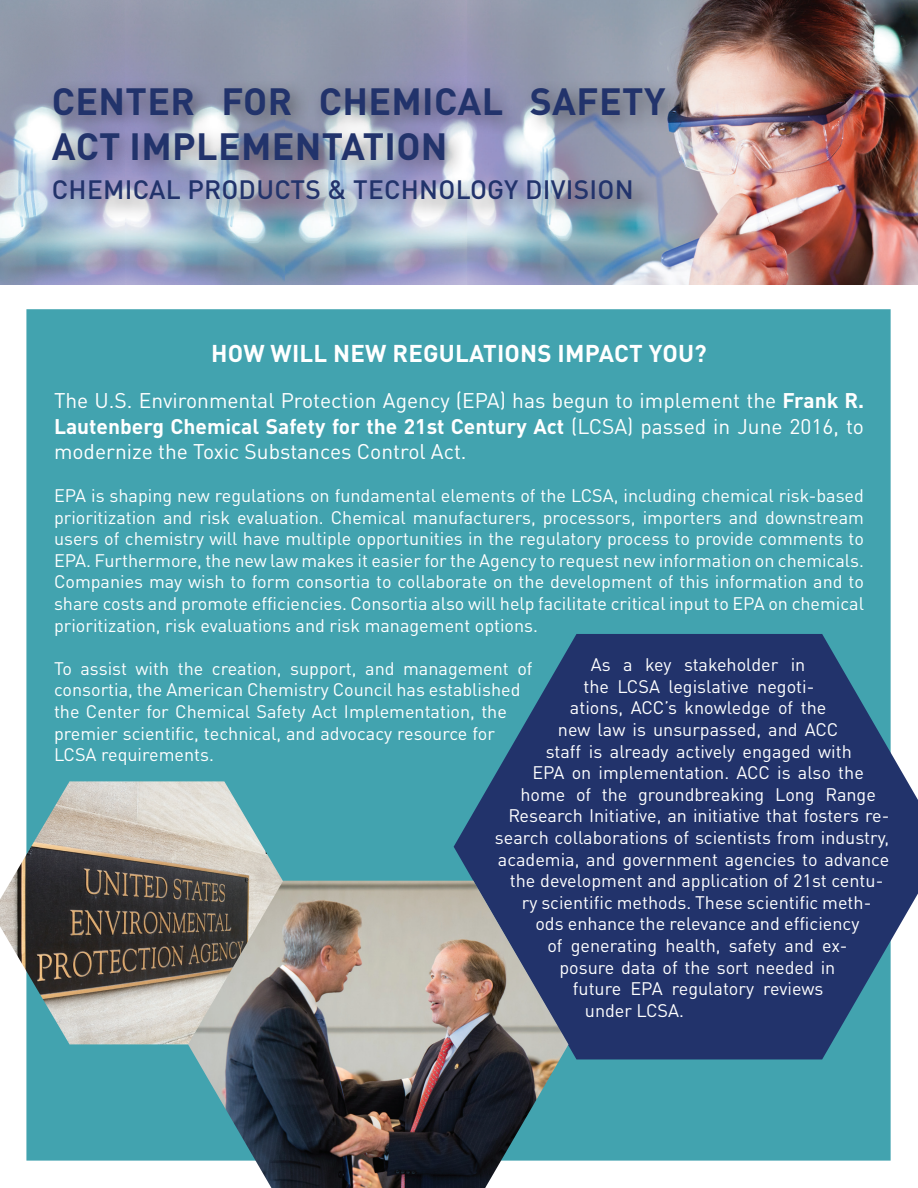
<style>
.page{position:relative;width:918px;height:1188px;background:#fff}
.page>*{position:absolute;margin:0;border:0;box-sizing:border-box;transform-origin:0 0}
.t1{font:700 37.5px/45px "DINOT";letter-spacing:.01em;color:#22336b}
.t2{font:500 26.25px "DINOT";letter-spacing:.01em;color:#22336b}
.t3{font:700 24px "DINOT";letter-spacing:.01em;color:#fff}
.t4{font:21px/25.2px "DINOT";color:#fff;text-align:justify}
.t5{font:18px/21.6px "DINOT";color:#fff;text-align:justify}
.s1{font-weight:700}
</style>
<div class="page">
<img style="left:0;top:0;width:125px;height:284px">
<img style="left:125px;top:0;width:793px;height:284px">
<div style="left:44px;top:79px;width:641px;height:102px;background:#231f20;opacity:.5"></div>
<div style="left:48px;top:175px;width:607px;height:49px;background:#231f20;opacity:.5"></div>
<div style="left:26px;top:309px;width:865px;height:852px;background:#42a3af"></div>
<svg style="left:454px;top:634px;width:464px;height:425px;fill:#22336b"></svg>
<img style="left:0;top:781px;width:302px;height:263px">
<img style="left:188px;top:881px;width:380px;height:307px">
<h1 class="t1" style="left:52px;top:78px;width:615px">CENTER FOR CHEMICAL SAFETY<br>ACT IMPLEMENTATION</h1>
<h2 class="t2" style="left:52px;top:173px;width:583px">CHEMICAL PRODUCTS &amp; TECHNOLOGY DIVISION</h2>
<h3 class="t3" style="left:211px;top:337px;width:497px">HOW WILL NEW REGULATIONS IMPACT YOU?</h3>
<p class="t4" style="left:54px;top:388px;width:812px">The U.S. Environmental Protection Agency (EPA) has begun to implement the <span class="s1">Frank R.<br>Lautenberg Chemical Safety for the 21st Century Act</span> (LCSA) passed in June 2016, to modernize the Toxic Substances Control Act.</p>
<p class="t5" style="left:54px;top:484px;width:812px">EPA is shaping new regulations on fundamental elements of the LCSA, including chemical risk-based prioritization and risk evaluation. Chemical manufacturers, processors, importers and downstream users of chemistry will have multiple opportunities in the regulatory process to provide comments to EPA. Furthermore, the new law makes it easier for the Agency to request new information on chemicals.<br>Companies may wish to form consortia to collaborate on the development of this information and to share costs and promote efficiencies. Consortia also will help facilitate critical input to EPA on chemical prioritization, risk evaluations and risk management options.</p>
<p class="t5" style="left:54px;top:657px;width:480px;text-align:left">To assist with the creation, support, and management of consortia, the American Chemistry Council has established the Center for Chemical Safety Act Implementation, the premier scientific, technical, and advocacy resource for LCSA requirements.</p>
<p class="t5" style="left:591px;top:654px;width:216px">As a key stakeholder in</p>
<p class="t5" style="left:583px;top:675px;width:232px">the LCSA legislative negoti-</p>
<p class="t5" style="left:570px;top:697px;width:258px">ations, ACC’s knowledge of the</p>
<p class="t5" style="left:558px;top:718px;width:282px">new law is unsurpassed, and ACC</p>
<p class="t5" style="left:546px;top:740px;width:308px">staff is already actively engaged with</p>
<p class="t5" style="left:532px;top:762px;width:333px">EPA on implementation. ACC is also the</p>
<p class="t5" style="left:520px;top:783px;width:357px">home of the groundbreaking Long Range</p>
<p class="t5" style="left:508px;top:805px;width:383px">Research Initiative, an initiative that fosters re-</p>
<p class="t5" style="left:495px;top:826px;width:396px">search collaborations of scientists from industry,</p>
<p class="t5" style="left:498px;top:848px;width:393px">academia, and government agencies to advance</p>
<p class="t5" style="left:510px;top:870px;width:375px">the development and application of 21st centu-</p>
<p class="t5" style="left:522px;top:891px;width:351px">ry scientific methods. These scientific meth-</p>
<p class="t5" style="left:535px;top:913px;width:326px">ods enhance the relevance and efficiency</p>
<p class="t5" style="left:547px;top:934px;width:302px">of generating health, safety and ex-</p>
<p class="t5" style="left:559px;top:956px;width:277px">posure data of the sort needed in</p>
<p class="t5" style="left:573px;top:978px;width:252px">future EPA regulatory reviews</p>
<p class="t5" style="left:585px;top:999px;width:101px">under LCSA.</p>
</div>
